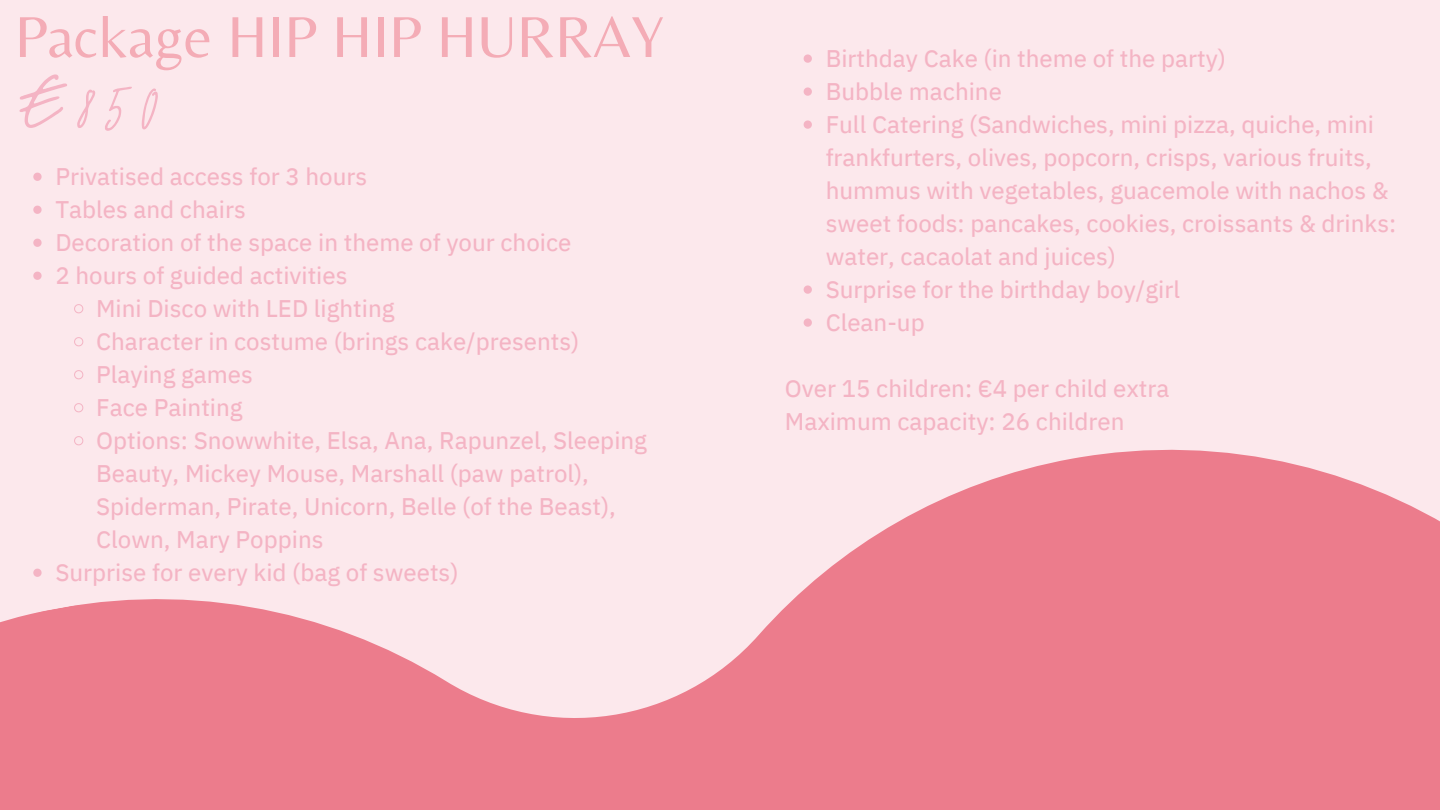
<style>
.page{position:relative;width:1440px;height:810px;background:#fce8ec}
.page>*{position:absolute;margin:0;border:0;box-sizing:border-box;transform-origin:0 0}
.t1{font:124px "Moon Time";color:#f4b4c4}
.t2{font:60px "Belleza";color:#f4acb6}
.t3{font:24px/33px "IBM Plex Sans Hebrew Text";color:#f4b4c4}
</style>
<div class="page">
<svg style="left:0;top:449px;width:1440px;height:361px;fill:#ec7c8c"></svg>
<svg style="left:33px;top:173px;width:9px;height:8px"></svg>
<svg style="left:33px;top:206px;width:9px;height:8px"></svg>
<svg style="left:33px;top:239px;width:9px;height:8px"></svg>
<svg style="left:33px;top:272px;width:9px;height:8px"></svg>
<svg style="left:74px;top:304px;width:10px;height:10px"></svg>
<svg style="left:74px;top:337px;width:10px;height:10px"></svg>
<svg style="left:74px;top:370px;width:10px;height:10px"></svg>
<svg style="left:74px;top:403px;width:10px;height:10px"></svg>
<svg style="left:74px;top:436px;width:10px;height:10px"></svg>
<svg style="left:33px;top:569px;width:9px;height:8px"></svg>
<svg style="left:804px;top:54px;width:8px;height:9px"></svg>
<svg style="left:804px;top:87px;width:8px;height:9px"></svg>
<svg style="left:804px;top:120px;width:8px;height:9px"></svg>
<svg style="left:804px;top:285px;width:8px;height:9px"></svg>
<svg style="left:804px;top:318px;width:8px;height:9px"></svg>
<p class="t2" style="left:15px;top:1px;width:651px">Package HIP HIP HURRAY</p>
<p class="t1" style="left:15px;top:35px;width:150px">€850</p>
<p class="t3" style="left:55px;top:160px;width:313px">Privatised access for 3 hours</p>
<p class="t3" style="left:55px;top:193px;width:192px">Tables and chairs</p>
<p class="t3" style="left:55px;top:226px;width:518px">Decoration of the space in theme of your choice</p>
<p class="t3" style="left:55px;top:259px;width:294px">2 hours of guided activities</p>
<p class="t3" style="left:96px;top:292px;width:300px">Mini Disco with LED lighting</p>
<p class="t3" style="left:96px;top:325px;width:485px">Character in costume (brings cake/presents)</p>
<p class="t3" style="left:96px;top:358px;width:158px">Playing games</p>
<p class="t3" style="left:96px;top:391px;width:148px">Face Painting</p>
<p class="t3" style="left:96px;top:424px;width:552px">Options: Snowwhite, Elsa, Ana, Rapunzel, Sleeping Beauty, Mickey Mouse, Marshall (paw patrol), Spiderman, Pirate, Unicorn, Belle (of the Beast), Clown, Mary Poppins</p>
<p class="t3" style="left:55px;top:556px;width:405px">Surprise for every kid (bag of sweets)</p>
<p class="t3" style="left:826px;top:42px;width:402px">Birthday Cake (in theme of the party)</p>
<p class="t3" style="left:826px;top:75px;width:178px">Bubble machine</p>
<p class="t3" style="left:826px;top:108px;width:572px">Full Catering (Sandwiches, mini pizza, quiche, mini frankfurters, olives, popcorn, crisps, various fruits, hummus with vegetables, guacemole with nachos &amp; sweet foods: pancakes, cookies, croissants &amp; drinks: water, cacaolat and juices)</p>
<p class="t3" style="left:826px;top:273px;width:356px">Surprise for the birthday boy/girl</p>
<p class="t3" style="left:826px;top:306px;width:101px">Clean-up</p>
<p class="t3" style="left:785px;top:372px;width:386px">Over 15 children: €4 per child extra</p>
<p class="t3" style="left:785px;top:405px;width:341px">Maximum capacity: 26 children</p>
</div>
